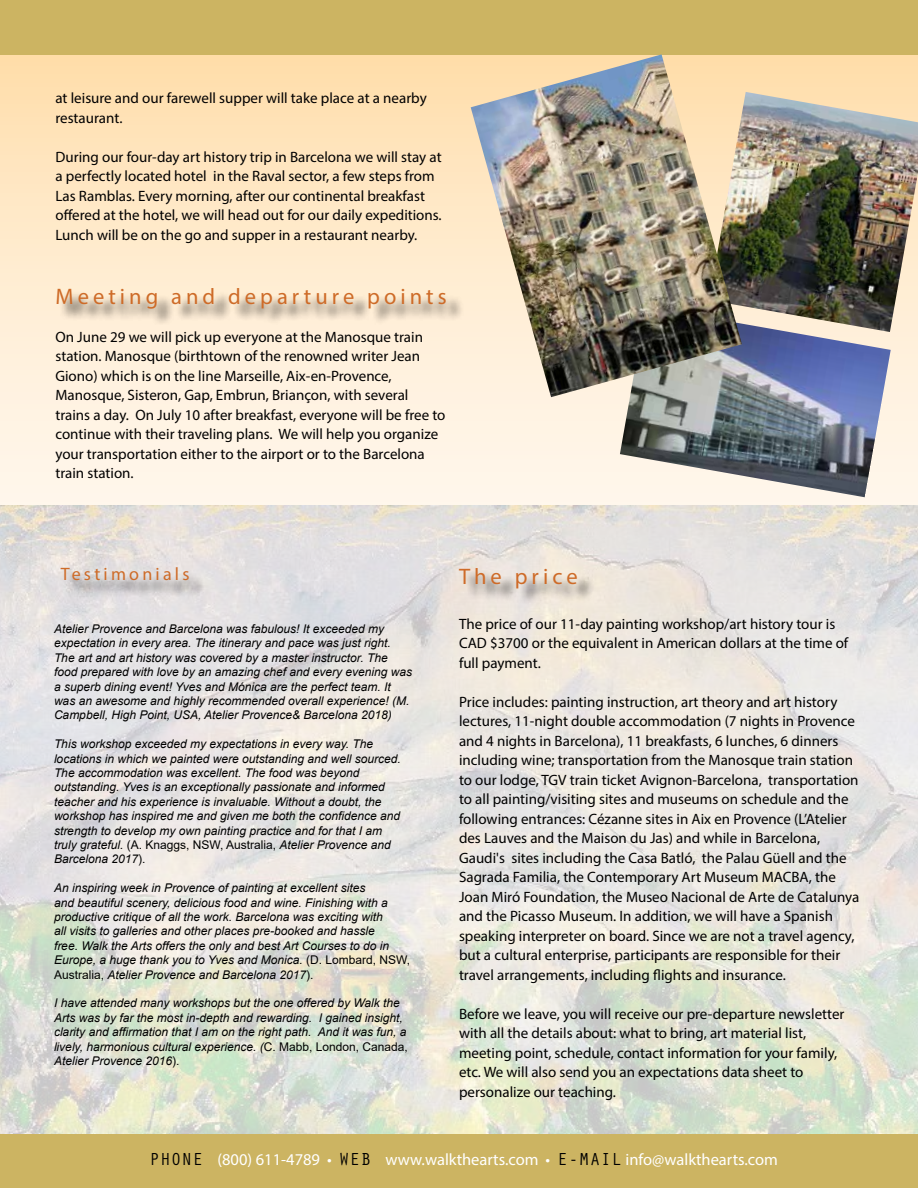
<style>
.page{position:relative;width:918px;height:1188px;background:#fff}
.page>*{position:absolute;margin:0;border:0;box-sizing:border-box;transform-origin:0 0}
.t1{font:22.5px "Myriad Pro";letter-spacing:.18em;color:#ce6b28}
.t2{font:18px "Myriad Pro";letter-spacing:.18em;color:#ce6b28}
.t3{font:18px "Orator Std";color:#000}
.t4{font:16.5px "Myriad Pro";color:#fff}
.t5{font:15px/19.5px "Myriad Pro";color:#000}
.t6{font:italic 12px/14.4px "Arial";color:#000}
.s1{font-style:normal}
.s2{font-family:"Orator Std";font-size:18px;color:#000}
</style>
<div class="page">
<svg style="left:0;top:55px;width:918px;height:450px;background:#feecd0"></svg>
<div style="left:0;top:0;width:918px;height:55px;background:#ccb462"></div>
<div style="left:60px;top:290px;width:404px;height:36px;background:#000;opacity:.75"></div>
<img style="left:0;top:505px;width:918px;height:629px">
<div style="left:462px;top:570px;width:133px;height:36px;background:#000;opacity:.75"></div>
<div style="left:0;top:1134px;width:918px;height:54px;background:#ccb462"></div>
<img style="left:620px;top:332px;width:271px;height:165px">
<img style="left:742px;top:92px;width:176px;height:240px">
<img style="left:471px;top:54px;width:271px;height:343px">
<div style="left:65px;top:570px;width:142px;height:28px;background:#000;opacity:.75"></div>
<p class="t5" style="left:55px;top:88px;width:373px">at leisure and our farewell supper will take place at a nearby restaurant.</p>
<p class="t5" style="left:55px;top:147px;width:388px">During our four-day art history trip in Barcelona we will stay at a perfectly located hotel in the Raval sector, a few steps from Las Ramblas. Every morning, after our continental breakfast offered at the hotel, we will head out for our daily expeditions.<br>Lunch will be on the go and supper in a restaurant nearby.</p>
<h1 class="t1" style="left:55px;top:282px;width:393px">Meeting and departure points</h1>
<p class="t5" style="left:55px;top:327px;width:392px">On June 29 we will pick up everyone at the Manosque train station. Manosque (birthtown of the renowned writer Jean Giono) which is on the line Marseille, Aix-en-Provence, Manosque, Sisteron, Gap, Embrun, Briançon, with several trains a day. On July 10 after breakfast, everyone will be free to continue with their traveling plans. We will help you organize your transportation either to the airport or to the Barcelona train station.</p>
<p class="t2" style="left:61px;top:563px;width:130px">Testimonials</p>
<p class="t6" style="left:54px;top:622px;width:360px">Atelier Provence and Barcelona was fabulous! It exceeded my expectation in every area. The itinerary and pace was just right.<br>The art and art history was covered by a master instructor. The food prepared with love by an amazing chef and every evening was a superb dining event! Yves and Mónica are the perfect team. It was an awesome and highly recommended overall experience! (M.<br>Campbell, High Point, USA, Atelier Provence&amp; Barcelona 2018)</p>
<p class="t6" style="left:54px;top:737px;width:348px">This workshop exceeded my expectations in every way. The locations in which we painted were outstanding and well sourced.<br>The accommodation was excellent. The food was beyond outstanding. Yves is an exceptionally passionate and informed teacher and his experience is invaluable. Without a doubt, the workshop has inspired me and given me both the confidence and strength to develop my own painting practice and for that I am truly grateful. <span class="s1">(A. Knaggs, NSW, Australia,</span> Atelier Provence and Barcelona 2017<span class="s1">).</span></p>
<p class="t6" style="left:54px;top:881px;width:358px">An inspiring week in Provence of painting at excellent sites<br>and beautiful scenery, delicious food and wine. Finishing with a productive critique of all the work. Barcelona was exciting with<br>all visits to galleries and other places pre-booked and hassle<br>free. Walk the Arts offers the only and best Art Courses to do in Europe, a huge thank you to Yves and Monica. <span class="s1">(D. Lombard, NSW, Australia,</span> Atelier Provence and Barcelona 2017<span class="s1">).</span></p>
<p class="t6" style="left:54px;top:996px;width:355px">I have attended many workshops but the one offered by Walk the Arts was by far the most in-depth and rewarding. I gained insight, clarity and affirmation that I am on the right path. And it was fun, a lively, harmonious cultural experience. (<span class="s1">C. Mabb, London, Canada, </span>Atelier Provence 2016<span class="s1">).</span></p>
<h1 class="t1" style="left:459px;top:562px;width:120px">The price</h1>
<p class="t5" style="left:459px;top:614px;width:391px">The price of our 11-day painting workshop/art history tour is<br>CAD $3700 or the equivalent in American dollars at the time of full payment.</p>
<p class="t5" style="left:459px;top:692px;width:402px">Price includes: painting instruction, art theory and art history lectures, 11-night double accommodation (7 nights in Provence and 4 nights in Barcelona), 11 breakfasts, 6 lunches, 6 dinners including wine; transportation from the Manosque train station to our lodge, TGV train ticket Avignon-Barcelona, transportation to all painting/visiting sites and museums on schedule and the following entrances: Cézanne sites in Aix en Provence (L’Atelier des Lauves and the Maison du Jas) and while in Barcelona, Gaudi's sites including the Casa Batló, the Palau Güell and the Sagrada Familia, the Contemporary Art Museum MACBA, the Joan Miró Foundation, the Museo Nacional de Arte de Catalunya and the Picasso Museum. In addition, we will have a Spanish speaking interpreter on board. Since we are not a travel agency, but a cultural enterprise, participants are responsible for their travel arrangements, including flights and insurance.</p>
<p class="t5" style="left:459px;top:1004px;width:387px">Before we leave, you will receive our pre-departure newsletter with all the details about: what to bring, art material list, meeting point, schedule, contact information for your family, etc. We will also send you an expectations data sheet to personalize our teaching.</p>
<p class="t3" style="left:149px;top:1146px;width:55px">PHONE</p>
<p class="t4" style="left:218px;top:1149px;width:155px">(800) 611-4789 • <span class="s2">WEB</span></p>
<p class="t4" style="left:385px;top:1149px;width:394px">www.walkthearts.com • <span class="s2">E-MAIL</span> info@walkthearts.com</p>
<p class="t4" style="left:652px;top:1149px;width:104px">.icscis@b ll.net</p>
</div>
